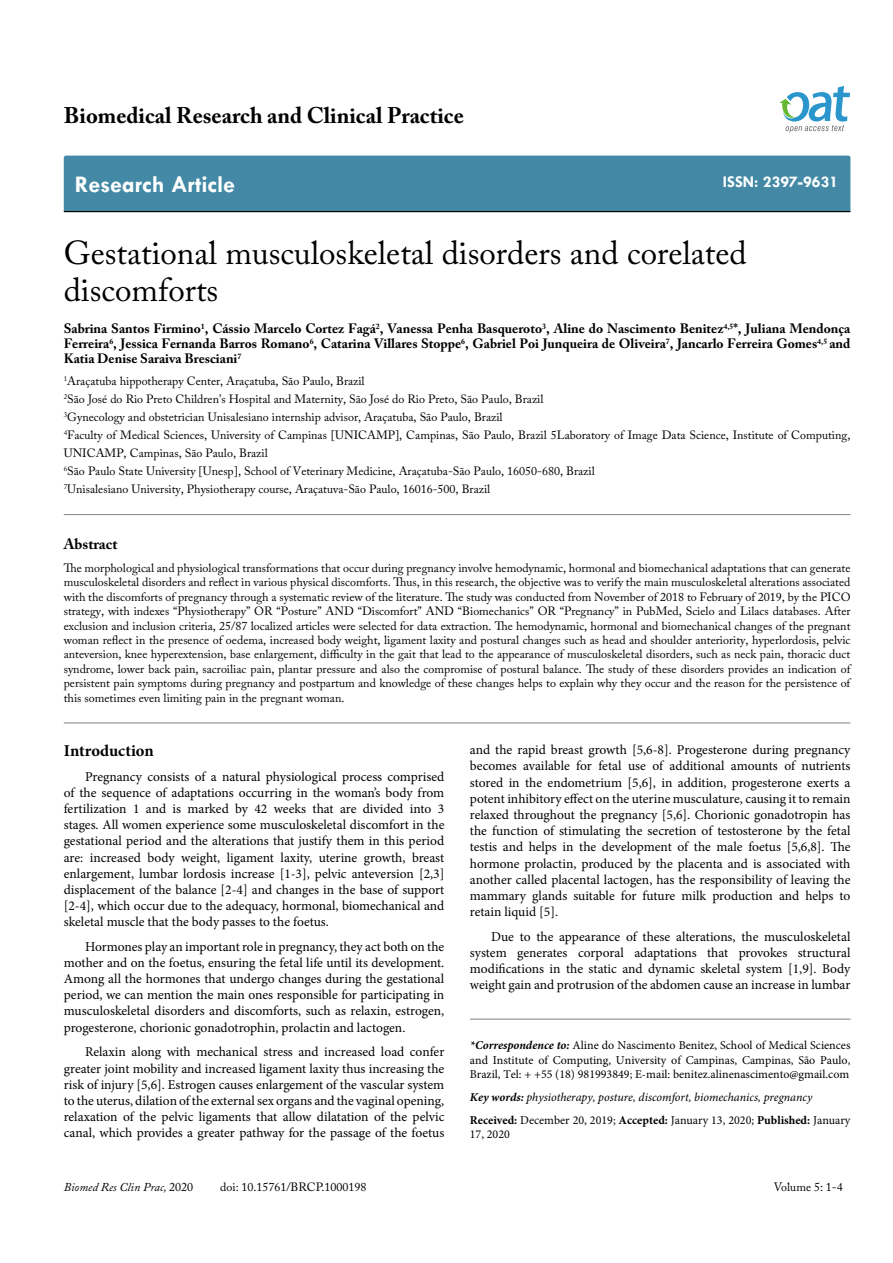
<style>
.page{position:relative;width:893px;height:1263px;background:#fff}
.page>*{position:absolute;margin:0;border:0;box-sizing:border-box;transform-origin:0 0}
.t1{font:33px/37.5px "Adobe Caslon Pro";color:#000}
.t2{font:700 24px "Tw Cen";color:#fff}
.t3{font:700 22.5px "Adobe Caslon Pro";color:#000}
.t4{font:700 16.5px "Tw Cen";color:#fff}
.t5{font:700 16.5px "Minion Pro";letter-spacing:-.005em;color:#000}
.t6{font:700 15px "Adobe Caslon Pro";color:#000}
.t7{font:13.5px/16.2px "Minion Pro";letter-spacing:-.005em;color:#000;text-align:justify}
.t8{font:700 13.5px/15px "Adobe Caslon Pro";color:#000;text-align:justify}
.t9{font:12px/14.4px "Adobe Caslon Pro";color:#000}
.t10{font:12px/14.4px "Minion Pro";color:#000;text-align:justify}
.t11{font:italic 12px/23px "Minion Pro";color:#000}
.t12{font:italic 12px "Adobe Caslon Pro";color:#000}
.s1{font-weight:700;font-style:italic}
.s2{font-weight:700}
.s3{font-weight:700;font-style:normal}
.s4{font-style:normal}
</style>
<div class="page">
<div style="left:64px;top:156px;width:786px;height:55px;background:#4389a5"></div>
<hr style="left:64px;top:211px;width:786px;height:1px;background:#000">
<svg style="left:779px;top:86px;width:71px;height:47px"></svg>
<hr style="left:64px;top:723px;width:786px;height:1px;background:#808285">
<hr style="left:64px;top:514px;width:786px;height:1px;background:#808285">
<hr style="left:470px;top:1019px;width:380px;height:1px;background:#808285">
<h3 class="t3" style="left:64px;top:102px;width:401px">Biomedical Research and Clinical Practice</h3>
<h2 class="t2" style="left:75px;top:170px;width:162px">Research Article</h2>
<p class="t4" style="left:723px;top:172px;width:117px">ISSN: 2397-9631</p>
<h1 class="t1" style="left:64px;top:233px;width:684px">Gestational musculoskeletal disorders and corelated discomforts</h1>
<p class="t8" style="left:64px;top:321px;width:788px">Sabrina Santos Firmino<sup>1</sup>, Cássio Marcelo Cortez Fagá<sup>2</sup>, Vanessa Penha Basqueroto<sup>3</sup>, Aline do Nascimento Benitez<sup>4,5</sup>*, Juliana Mendonça Ferreira<sup>6</sup>, Jessica Fernanda Barros Romano<sup>6</sup>, Catarina Villares Stoppe<sup>6</sup>, Gabriel Poi Junqueira de Oliveira<sup>7</sup>, Jancarlo Ferreira Gomes<sup>4,5</sup> and Katia Denise Saraiva Bresciani<sup>7</sup></p>
<p class="t9" style="left:64px;top:372px;width:788px;line-height:18px"><sup>1</sup>Araçatuba hippotherapy Center, Araçatuba, São Paulo, Brazil<br><sup>2</sup>São José do Rio Preto Children’s Hospital and Maternity, São José do Rio Preto, São Paulo, Brazil<br><sup>3</sup>Gynecology and obstetrician Unisalesiano internship advisor, Araçatuba, São Paulo, Brazil<br><sup>4</sup>Faculty of Medical Sciences, University of Campinas [UNICAMP], Campinas, São Paulo, Brazil 5Laboratory of Image Data Science, Institute of Computing, UNICAMP, Campinas, São Paulo, Brazil<br><sup>6</sup>São Paulo State University [Unesp], School of Veterinary Medicine, Araçatuba-São Paulo, 16050-680, Brazil<br><sup>7</sup>Unisalesiano University, Physiotherapy course, Araçatuva-São Paulo, 16016-500, Brazil</p>
<p class="t6" style="left:64px;top:535px;width:55px">Abstract</p>
<p class="t9" style="left:64px;top:561px;width:788px;text-align:justify">The morphological and physiological transformations that occur during pregnancy involve hemodynamic, hormonal and biomechanical adaptations that can generate musculoskeletal disorders and reflect in various physical discomforts. Thus, in this research, the objective was to verify the main musculoskeletal alterations associated with the discomforts of pregnancy through a systematic review of the literature. The study was conducted from November of 2018 to February of 2019, by the PICO strategy, with indexes “Physiotherapy” OR “Posture” AND “Discomfort” AND “Biomechanics” OR “Pregnancy” in PubMed, Scielo and Lilacs databases. After exclusion and inclusion criteria, 25/87 localized articles were selected for data extraction. The hemodynamic, hormonal and biomechanical changes of the pregnant woman reflect in the presence of oedema, increased body weight, ligament laxity and postural changes such as head and shoulder anteriority, hyperlordosis, pelvic anteversion, knee hyperextension, base enlargement, difficulty in the gait that lead to the appearance of musculoskeletal disorders, such as neck pain, thoracic duct syndrome, lower back pain, sacroiliac pain, plantar pressure and also the compromise of postural balance. The study of these disorders provides an indication of persistent pain symptoms during pregnancy and postpartum and knowledge of these changes helps to explain why they occur and the reason for the persistence of this sometimes even limiting pain in the pregnant woman.</p>
<p class="t5" style="left:64px;top:739px;width:91px">Introduction</p>
<p class="t7" style="left:64px;top:768px;width:382px;text-indent:21px">Pregnancy consists of a natural physiological process comprised of the sequence of adaptations occurring in the woman’s body from fertilization 1 and is marked by 42 weeks that are divided into 3 stages. All women experience some musculoskeletal discomfort in the gestational period and the alterations that justify them in this period are: increased body weight, ligament laxity, uterine growth, breast enlargement, lumbar lordosis increase [1-3], pelvic anteversion [2,3] displacement of the balance [2-4] and changes in the base of support [2-4], which occur due to the adequacy, hormonal, biomechanical and skeletal muscle that the body passes to the foetus.</p>
<p class="t7" style="left:64px;top:938px;width:382px;text-indent:21px">Hormones play an important role in pregnancy, they act both on the mother and on the foetus, ensuring the fetal life until its development.<br>Among all the hormones that undergo changes during the gestational period, we can mention the main ones responsible for participating in musculoskeletal disorders and discomforts, such as relaxin, estrogen, progesterone, chorionic gonadotrophin, prolactin and lactogen.</p>
<p class="t7" style="left:64px;top:1044px;width:382px;text-indent:21px">Relaxin along with mechanical stress and increased load confer greater joint mobility and increased ligament laxity thus increasing the risk of injury [5,6]. Estrogen causes enlargement of the vascular system to the uterus, dilation of the external sex organs and the vaginal opening, relaxation of the pelvic ligaments that allow dilatation of the pelvic canal, which provides a greater pathway for the passage of the foetus</p>
<p class="t7" style="left:470px;top:742px;width:382px">and the rapid breast growth [5,6-8]. Progesterone during pregnancy becomes available for fetal use of additional amounts of nutrients stored in the endometrium [5,6], in addition, progesterone exerts a potent inhibitory effect on the uterine musculature, causing it to remain relaxed throughout the pregnancy [5,6]. Chorionic gonadotropin has the function of stimulating the secretion of testosterone by the fetal testis and helps in the development of the male foetus [5,6,8]. The hormone prolactin, produced by the placenta and is associated with another called placental lactogen, has the responsibility of leaving the mammary glands suitable for future milk production and helps to retain liquid [5].</p>
<p class="t7" style="left:470px;top:928px;width:382px;text-indent:21px">Due to the appearance of these alterations, the musculoskeletal system generates corporal adaptations that provokes structural modifications in the static and dynamic skeletal system [1,9]. Body weight gain and protrusion of the abdomen cause an increase in lumbar</p>
<p class="t10" style="left:470px;top:1038px;width:382px"><span class="s1">*Correspondence to:</span> Aline do Nascimento Benitez, School of Medical Sciences and Institute of Computing, University of Campinas, Campinas, São Paulo, Brazil, Tel: + +55 (18) 981993849; E-mail: benitez.alinenascimento@gmail.com</p>
<p class="t11" style="left:470px;top:1085px;width:382px"><span class="s2">Key words:</span> physiotherapy, posture, discomfort, biomechanics, pregnancy<br><span class="s3">Received:</span> <span class="s4">December 20, 2019;</span> <span class="s3">Accepted:</span> <span class="s4">January 13, 2020;</span> <span class="s3">Published:</span> <span class="s4">January</span></p>
<p class="t10" style="left:470px;top:1127px;width:42px">17, 2020</p>
<p class="t12" style="left:64px;top:1180px;width:131px">Biomed Res Clin Prac, <span class="s4">2020</span></p>
<p class="t9" style="left:220px;top:1180px;width:148px">doi: 10.15761/BRCP.1000198</p>
<p class="t9" style="left:774px;top:1180px;width:71px">Volume 5: 1-4</p>
</div>
